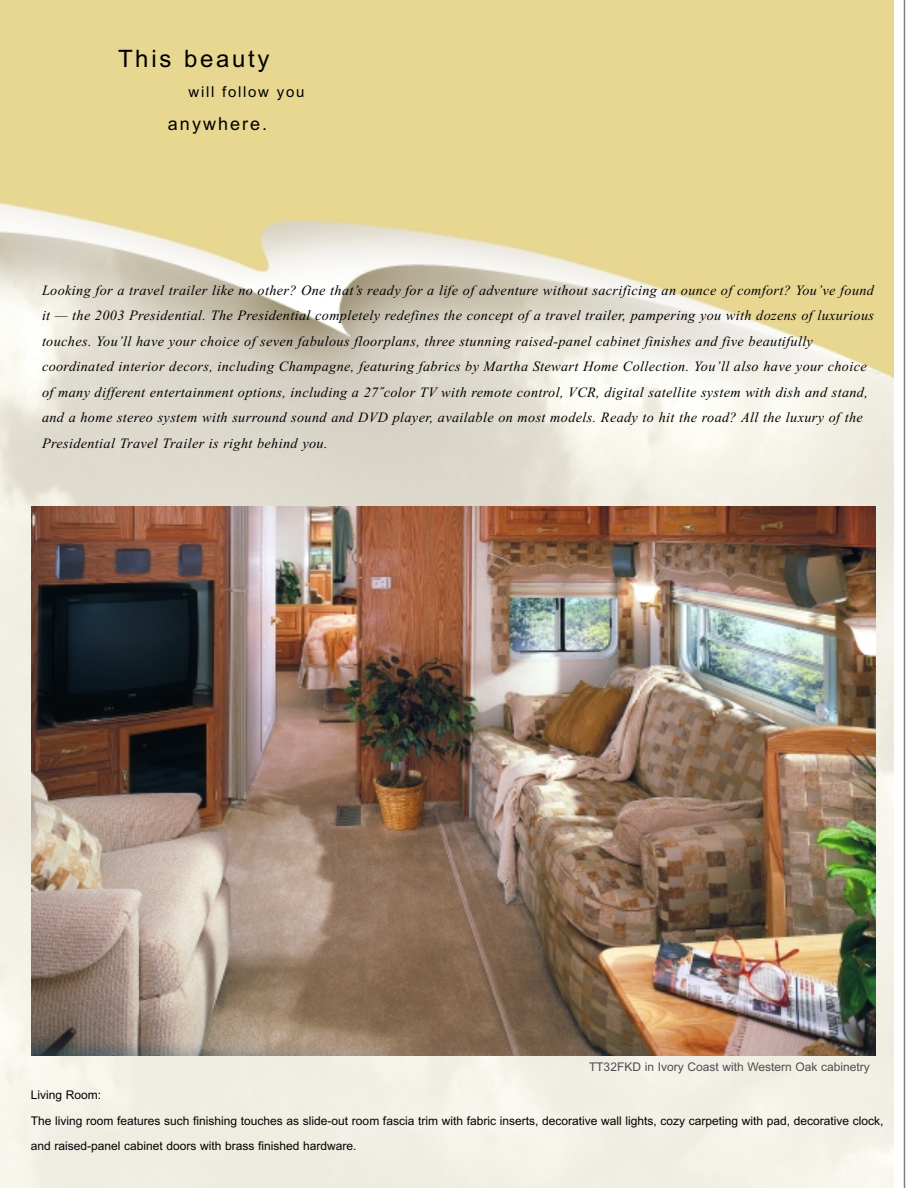
<style>
.page{position:relative;width:918px;height:1188px;background:#fff}
.page>*{position:absolute;margin:0;border:0;box-sizing:border-box;transform-origin:0 0}
.t1{font:24px "Arial";letter-spacing:.11em;color:#000}
.t2{font:18px "Arial";letter-spacing:.11em;color:#000}
.t3{font:15px "Arial";letter-spacing:.11em;color:#000}
.t4{font:italic 14.25px/25.5px "Times New Roman";letter-spacing:.025em;color:#000}
.t5{font:12px/25.5px "Arial";color:#000}
.t6{font:12px "Arial";color:#4d4d4d}
</style>
<div class="page">
<img style="left:0;top:0;width:893px;height:1187px">
<hr style="left:904px;top:0;width:1px;height:1187px;background:#808080">
<img style="left:32px;top:506px;width:843px;height:550px">
<h1 class="t1" style="left:118px;top:50px;width:153px">This beauty</h1>
<p class="t3" style="left:189px;top:87px;width:117px">will follow you</p>
<p class="t2" style="left:168px;top:117px;width:101px">anywhere.</p>
<p class="t4" style="left:42px;top:279px;width:834px">Looking for a travel trailer like no other? One that’s ready for a life of adventure without sacrificing an ounce of comfort? You’ve found it — the 2003 Presidential. The Presidential completely redefines the concept of a travel trailer, pampering you with dozens of luxurious touches. You’ll have your choice of seven fabulous floorplans, three stunning raised-panel cabinet finishes and five beautifully coordinated interior decors, including Champagne, featuring fabrics by Martha Stewart Home Collection. You’ll also have your choice of many different entertainment options, including a 27˝color TV with remote control, VCR, digital satellite system with dish and stand, and a home stereo system with surround sound and DVD player, available on most models. Ready to hit the road? All the luxury of the Presidential Travel Trailer is right behind you.</p>
<p class="t6" style="left:589px;top:1063px;width:282px">TT32FKD in Ivory Coast with Western Oak cabinetry</p>
<p class="t5" style="left:31px;top:1083px;width:854px">Living Room:<br>The living room features such finishing touches as slide-out room fascia trim with fabric inserts, decorative wall lights, cozy carpeting with pad, decorative clock, and raised-panel cabinet doors with brass finished hardware.</p>
</div>
